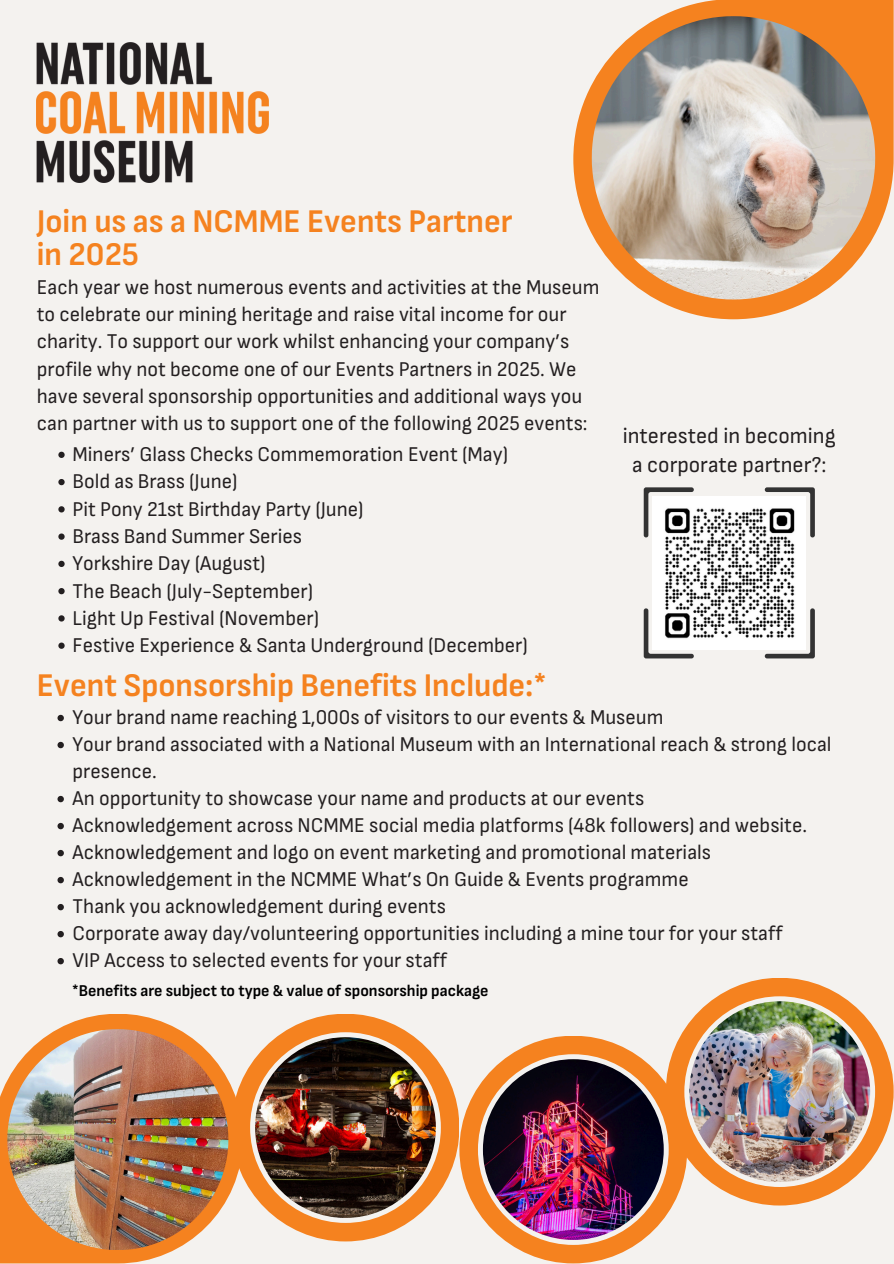
<style>
.page{position:relative;width:894px;height:1264px;background:#fff}
.page>*{position:absolute;margin:0;border:0;box-sizing:border-box;transform-origin:0 0}
.t1{font:700 semi-condensed 33px/32.7px "Sofia Sans";color:#f5821f}
.t2{font:semi-condensed 22.5px/29.2px "Sofia Sans";color:#231f20;text-align:center}
.t3{font:semi-condensed 21px/27.3px "Sofia Sans";color:#231f20}
.t4{font:700 semi-condensed 16.5px "Sofia Sans";color:#000}
</style>
<div class="page">
<div style="left:0;top:0;width:893px;height:1263px;background:#f4f2ef"></div>
<img style="left:37px;top:42px;width:232px;height:141px">
<svg style="left:58px;top:451px;width:7px;height:7px"></svg>
<svg style="left:58px;top:479px;width:7px;height:6px"></svg>
<svg style="left:58px;top:506px;width:7px;height:6px"></svg>
<svg style="left:58px;top:533px;width:7px;height:6px"></svg>
<svg style="left:58px;top:560px;width:7px;height:7px"></svg>
<svg style="left:58px;top:588px;width:7px;height:6px"></svg>
<svg style="left:58px;top:615px;width:7px;height:6px"></svg>
<svg style="left:58px;top:642px;width:7px;height:7px"></svg>
<svg style="left:0;top:1014px;width:231px;height:249px;fill:#f5821f"></svg>
<img style="left:7px;top:1029px;width:221px;height:220px">
<img style="left:459px;top:1036px;width:214px;height:227px">
<img style="left:231px;top:1014px;width:228px;height:227px">
<img style="left:665px;top:978px;width:228px;height:227px">
<svg style="left:764px;top:487px;width:50px;height:51px"></svg>
<svg style="left:643px;top:487px;width:51px;height:51px"></svg>
<svg style="left:763px;top:607px;width:51px;height:51px"></svg>
<svg style="left:643px;top:608px;width:51px;height:50px"></svg>
<svg style="left:573px;top:0;width:320px;height:319px"></svg>
<img style="left:591px;top:16px;width:283px;height:283px">
<img style="left:652px;top:496px;width:153px;height:153px">
<svg style="left:57px;top:714px;width:7px;height:7px"></svg>
<svg style="left:57px;top:741px;width:7px;height:7px"></svg>
<svg style="left:57px;top:795px;width:7px;height:7px"></svg>
<svg style="left:57px;top:822px;width:7px;height:7px"></svg>
<svg style="left:57px;top:849px;width:7px;height:7px"></svg>
<svg style="left:57px;top:877px;width:7px;height:6px"></svg>
<svg style="left:57px;top:904px;width:7px;height:6px"></svg>
<svg style="left:57px;top:931px;width:7px;height:6px"></svg>
<svg style="left:57px;top:958px;width:7px;height:6px"></svg>
<p class="t1" style="left:37px;top:206px;width:477px">Join us as a NCMME Events Partner in 2025</p>
<p class="t3" style="left:37px;top:274px;width:564px">Each year we host numerous events and activities at the Museum to celebrate our mining heritage and raise vital income for our charity. To support our work whilst enhancing your company’s profile why not become one of our Events Partners in 2025. We have several sponsorship opportunities and additional ways you can partner with us to support one of the following 2025 events:</p>
<p class="t3" style="left:73px;top:441px;width:437px">Miners’ Glass Checks Commemoration Event (May)</p>
<h1 class="t3" style="left:73px;top:468px;width:166px">Bold as Brass (June)</h1>
<h2 class="t3" style="left:73px;top:496px;width:292px">Pit Pony 21st Birthday Party (June)</h2>
<p class="t3" style="left:73px;top:523px;width:231px">Brass Band Summer Series</p>
<p class="t3" style="left:73px;top:550px;width:194px">Yorkshire Day (August)</p>
<p class="t3" style="left:73px;top:577px;width:242px">The Beach (July-September)</p>
<p class="t3" style="left:73px;top:605px;width:248px">Light Up Festival (November)</p>
<p class="t3" style="left:73px;top:632px;width:456px">Festive Experience &amp; Santa Underground (December)</p>
<h1 class="t1" style="left:37px;top:669px;width:511px">Event Sponsorship Benefits Include:*</h1>
<p class="t2" style="left:622px;top:421px;width:214px">interested in becoming a corporate partner?:</p>
<p class="t3" style="left:73px;top:704px;width:592px">Your brand name reaching 1,000s of visitors to our events &amp; Museum</p>
<p class="t3" style="left:73px;top:731px;width:760px">Your brand associated with a National Museum with an International reach &amp; strong local presence.</p>
<p class="t3" style="left:73px;top:785px;width:573px">An opportunity to showcase your name and products at our events</p>
<p class="t3" style="left:73px;top:812px;width:735px">Acknowledgement across NCMME social media platforms (48k followers) and website.</p>
<p class="t3" style="left:73px;top:839px;width:639px">Acknowledgement and logo on event marketing and promotional materials</p>
<p class="t3" style="left:73px;top:866px;width:617px">Acknowledgement in the NCMME What’s On Guide &amp; Events programme</p>
<p class="t3" style="left:73px;top:893px;width:375px">Thank you acknowledgement during events</p>
<p class="t3" style="left:73px;top:920px;width:711px">Corporate away day/volunteering opportunities including a mine tour for your staff</p>
<p class="t3" style="left:73px;top:947px;width:376px">VIP Access to selected events for your staff</p>
<p class="t4" style="left:72px;top:981px;width:418px">*Benefits are subject to type &amp; value of sponsorship package</p>
</div>
